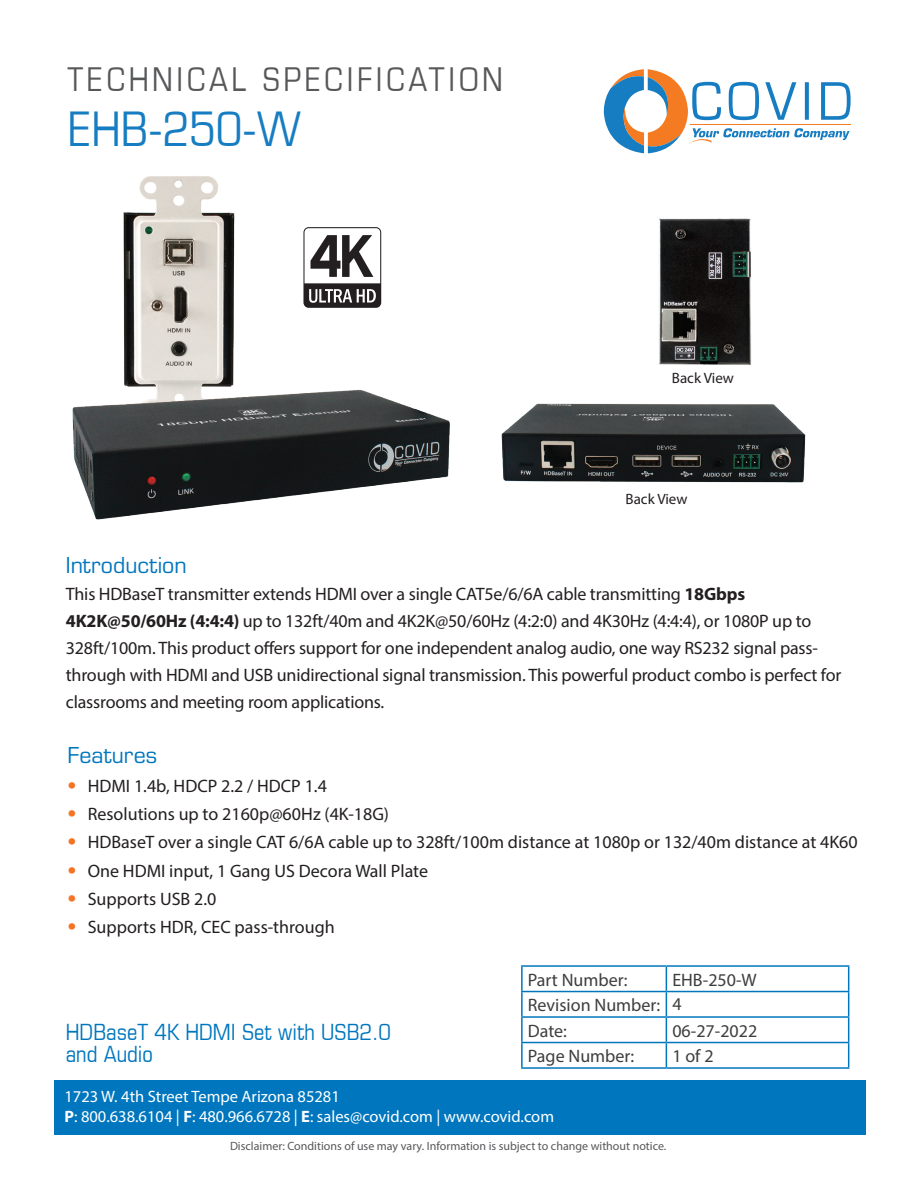
<style>
.page{position:relative;width:918px;height:1188px;background:#fff}
.page>*{position:absolute;margin:0;border:0;box-sizing:border-box;transform-origin:0 0}
.t1{font:condensed 48px "Eurostile";color:#177dc2}
.t2{font:condensed 33px "Eurostile";letter-spacing:.1em;color:#57585a}
.t3{font:24px "Eurostile";color:#0076be}
.t4{font:condensed 22.5px/22.5px "Eurostile";color:#0076be}
.t5{font:18px/27px "Myriad Pro";letter-spacing:-.01em;color:#231f20}
.t6{font:18px/25.5px "Myriad Pro";color:#3e3e3f}
.t7{font:16.5px/19.8px "Myriad Pro";color:#fff}
.t8{font:15px "Myriad Pro";color:#231f20}
.t9{font:12px "Myriad Pro";color:#57585a}
.s1{font-weight:700}
.s2{font-family:"Eurostile";font-stretch:condensed;color:#f47325}
</style>
<div class="page">
<div style="left:54px;top:1080px;width:812px;height:55px;background:#0076be"></div>
<svg style="left:604px;top:69px;width:247px;height:84px"></svg>
<hr style="left:521px;top:965px;width:145px;height:2px;background:#0076be">
<hr style="left:521px;top:967px;width:2px;height:24px;background:#0076be">
<hr style="left:521px;top:991px;width:145px;height:1px;background:#0076be">
<hr style="left:521px;top:992px;width:2px;height:24px;background:#0076be">
<hr style="left:666px;top:965px;width:183px;height:2px;background:#0076be">
<hr style="left:666px;top:991px;width:183px;height:1px;background:#0076be">
<hr style="left:666px;top:1016px;width:183px;height:2px;background:#0076be">
<hr style="left:666px;top:1042px;width:183px;height:1px;background:#0076be">
<svg style="left:848px;top:967px;width:1px;height:100px"></svg>
<hr style="left:666px;top:1067px;width:183px;height:2px;background:#0076be">
<hr style="left:521px;top:1016px;width:145px;height:2px;background:#0076be">
<hr style="left:521px;top:1018px;width:2px;height:24px;background:#0076be">
<hr style="left:521px;top:1042px;width:145px;height:1px;background:#0076be">
<hr style="left:521px;top:1043px;width:2px;height:24px;background:#0076be">
<svg style="left:666px;top:967px;width:1px;height:100px"></svg>
<hr style="left:521px;top:1067px;width:145px;height:2px;background:#0076be">
<img style="left:123px;top:176px;width:112px;height:209px">
<img style="left:72px;top:385px;width:378px;height:135px">
<img style="left:501px;top:403px;width:305px;height:80px">
<img style="left:659px;top:218px;width:93px;height:147px">
<svg style="left:303px;top:227px;width:78px;height:81px"></svg>
<h2 class="t2" style="left:68px;top:60px;width:437px">TECHNICAL SPECIFICATION</h2>
<h1 class="t1" style="left:68px;top:101px;width:235px">EHB-250-W</h1>
<p class="t8" style="left:672px;top:369px;width:63px">Back View</p>
<p class="t8" style="left:626px;top:490px;width:63px">Back View</p>
<h3 class="t3" style="left:66px;top:549px;width:122px">Introduction</h3>
<p class="t5" style="left:66px;top:580px;width:777px">This HDBaseT transmitter extends HDMI over a single CAT5e/6/6A cable transmitting <span class="s1">18Gbps 4K2K@50/60Hz (4:4:4)</span> up to 132ft/40m and 4K2K@50/60Hz (4:2:0) and 4K30Hz (4:4:4), or 1080P up to 328ft/100m. This product offers support for one independent analog audio, one way RS232 signal pass&shy;through with HDMI and USB unidirectional signal transmission. This powerful product combo is perfect for classrooms and meeting room applications.</p>
<h3 class="t3" style="left:68px;top:739px;width:91px">Features</h3>
<p class="t5" style="left:68px;top:772px;width:261px"><span class="s2">•</span> HDMI 1.4b, HDCP 2.2 / HDCP 1.4</p>
<p class="t5" style="left:68px;top:800px;width:323px"><span class="s2">•</span> Resolutions up to 2160p@60Hz (4K-18G)</p>
<p class="t5" style="left:68px;top:829px;width:792px"><span class="s2">•</span> HDBaseT over a single CAT 6/6A cable up to 328ft/100m distance at 1080p or 132/40m distance at 4K60</p>
<p class="t5" style="left:68px;top:857px;width:362px"><span class="s2">•</span> One HDMI input, 1 Gang US Decora Wall Plate</p>
<p class="t5" style="left:68px;top:885px;width:150px"><span class="s2">•</span> Supports USB 2.0</p>
<p class="t5" style="left:68px;top:914px;width:269px"><span class="s2">•</span> Supports HDR, CEC pass-through</p>
<p class="t4" style="left:66px;top:1020px;width:326px">HDBaseT 4K HDMI Set with USB2.0 and Audio</p>
<p class="t6" style="left:528px;top:966px;width:101px">Part Number:</p>
<p class="t6" style="left:528px;top:966px;width:230px;text-indent:145px">EHB-250-W<br>Revision Number: 4<br>Date:</p>
<p class="t6" style="left:672px;top:1017px;width:86px">06-27-2022</p>
<p class="t6" style="left:528px;top:1043px;width:108px">Page Number:</p>
<p class="t6" style="left:672px;top:1043px;width:43px">1 of 2</p>
<p class="t7" style="left:64px;top:1087px;width:491px">1723 W. 4th Street Tempe Arizona 85281<br><span class="s1">P</span>: 800.638.6104 | <span class="s1">F</span>: 480.966.6728 | <span class="s1">E</span>: sales@covid.com | www.covid.com</p>
<p class="t9" style="left:230px;top:1139px;width:438px">Disclaimer: Conditions of use may vary. Information is subject to change without notice.</p>
</div>
